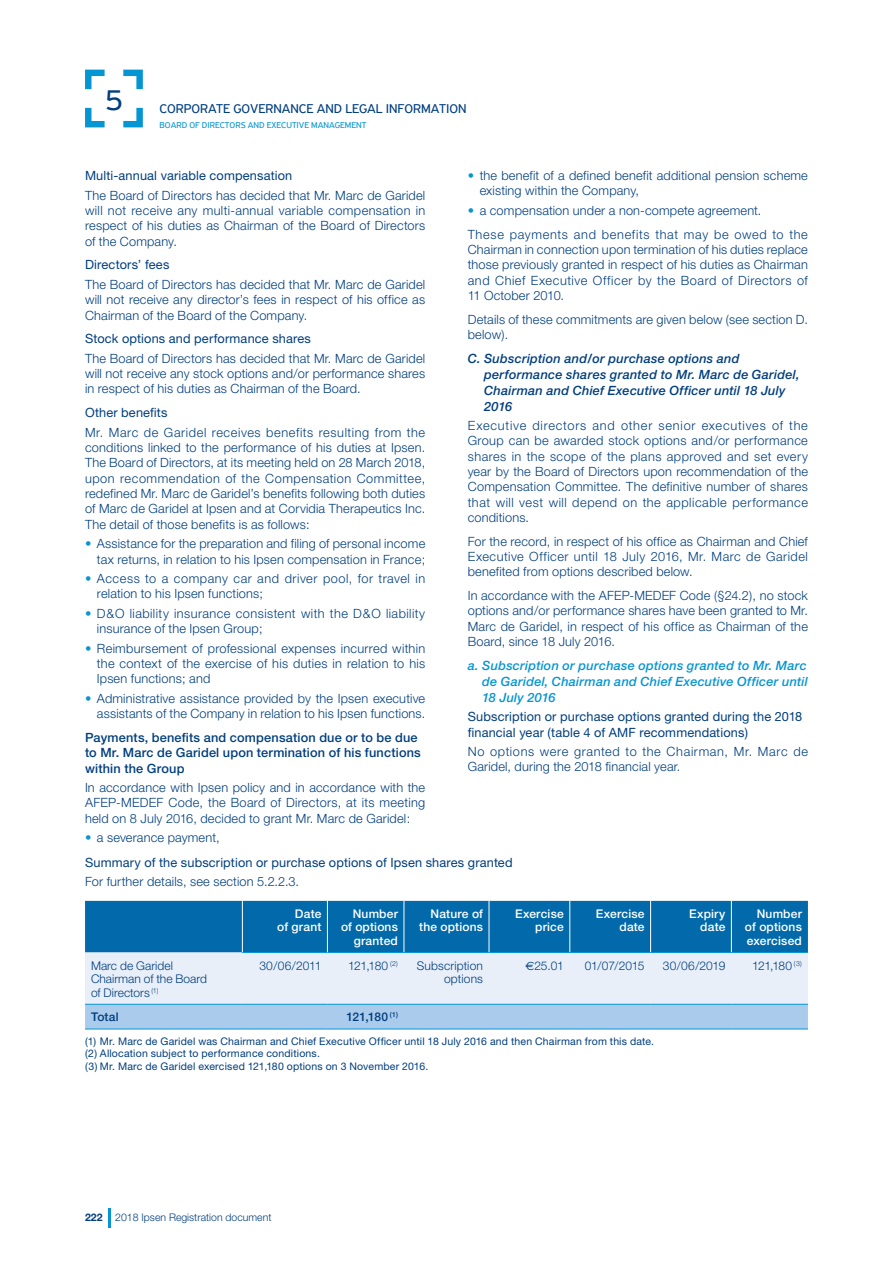
<style>
.page{position:relative;width:893px;height:1263px;background:#fff}
.page>*{position:absolute;margin:0;border:0;box-sizing:border-box;transform-origin:0 0}
.t1{font:30px "PF Highway Sans Pro";color:#003e7e}
.t2{font:13.5px "PF Highway Sans Pro";color:#003e7e}
.t3{font:300 12.75px/15.3px "Helvetica Neue";letter-spacing:.015em;color:#003e7e;text-align:justify}
.t4{font:12.75px/15.3px "Helvetica Neue";letter-spacing:.01em;color:#003e7e}
.t5{font:italic 500 12.75px/15.8px "Helvetica Neue";letter-spacing:.015em;color:#003e7e}
.t6{font:500 12.75px/15.3px "Helvetica Neue";letter-spacing:.015em;color:#003e7e}
.t7{font:italic 500 12.75px/15.8px "Helvetica Neue";letter-spacing:.015em;color:#0695d3;text-align:justify}
.t8{font:300 12.75px/15.3px "Helvetica Neue";letter-spacing:.035em;color:#003e7e}
.t9{font:300 12px/13.5px "Helvetica Neue";color:#003e7e}
.t10{font:500 12px/13.5px "Helvetica Neue";letter-spacing:.015em;color:#fff;text-align:right}
.t11{font:500 12px "Helvetica Neue";letter-spacing:.01em;color:#003e7e}
.t12{font:10.5px/12.6px "Helvetica Neue";letter-spacing:.02em;color:#003e7e}
.t13{font:300 10.5px "Helvetica Neue";color:#003e7e}
.t14{font:9px "PF Highway Sans Pro";color:#0695d3}
.s1{color:#0695d3}
.s2{font-family:"Euro Sans";font-weight:400}
.s3{font-weight:700}
</style>
<div class="page">
<svg style="left:108px;top:1208px;width:2px;height:19px"></svg>
<svg style="left:85px;top:70px;width:20px;height:19px"></svg>
<svg style="left:85px;top:108px;width:20px;height:19px"></svg>
<svg style="left:123px;top:70px;width:20px;height:19px"></svg>
<svg style="left:123px;top:108px;width:20px;height:19px"></svg>
<svg style="left:85px;top:901px;width:723px;height:128px;background:#7fb2d6"></svg>
<hr style="left:569px;top:901px;width:1px;height:51px;background:#fff">
<hr style="left:650px;top:901px;width:1px;height:51px;background:#fff">
<hr style="left:731px;top:901px;width:1px;height:51px;background:#fff">
<hr style="left:327px;top:952px;width:77px;height:1px;background:#0695d3">
<hr style="left:404px;top:952px;width:85px;height:1px;background:#0695d3">
<hr style="left:489px;top:952px;width:81px;height:1px;background:#0695d3">
<hr style="left:570px;top:952px;width:81px;height:1px;background:#0695d3">
<hr style="left:651px;top:952px;width:80px;height:1px;background:#0695d3">
<hr style="left:731px;top:952px;width:77px;height:1px;background:#0695d3">
<hr style="left:327px;top:1004px;width:77px;height:1px;background:#0695d3">
<hr style="left:404px;top:1004px;width:85px;height:1px;background:#0695d3">
<hr style="left:489px;top:1004px;width:81px;height:1px;background:#0695d3">
<hr style="left:570px;top:1004px;width:81px;height:1px;background:#0695d3">
<hr style="left:651px;top:1004px;width:80px;height:1px;background:#0695d3">
<hr style="left:731px;top:1004px;width:77px;height:1px;background:#0695d3">
<hr style="left:85px;top:1004px;width:157px;height:1px;background:#0695d3">
<hr style="left:85px;top:1029px;width:157px;height:1px;background:#0695d3">
<hr style="left:242px;top:1029px;width:85px;height:1px;background:#0695d3">
<hr style="left:327px;top:1029px;width:77px;height:1px;background:#0695d3">
<hr style="left:404px;top:1029px;width:85px;height:1px;background:#0695d3">
<hr style="left:489px;top:1029px;width:81px;height:1px;background:#0695d3">
<hr style="left:570px;top:1029px;width:81px;height:1px;background:#0695d3">
<hr style="left:651px;top:1029px;width:80px;height:1px;background:#0695d3">
<hr style="left:731px;top:1029px;width:77px;height:1px;background:#0695d3">
<hr style="left:242px;top:952px;width:85px;height:1px;background:#0695d3">
<hr style="left:242px;top:1004px;width:85px;height:1px;background:#0695d3">
<hr style="left:242px;top:901px;width:1px;height:51px;background:#fff">
<hr style="left:327px;top:901px;width:1px;height:51px;background:#fff">
<hr style="left:404px;top:901px;width:1px;height:51px;background:#fff">
<hr style="left:489px;top:901px;width:1px;height:51px;background:#fff">
<h1 class="t1" style="left:105px;top:82px;width:20px">5</h1>
<p class="t2" style="left:159px;top:100px;width:309px">CORPORATE GOVERNANCE AND LEGAL INFORMATION</p>
<p class="t14" style="left:159px;top:119px;width:208px">BOARD OF DIRECTORS AND EXECUTIVE MANAGEMENT</p>
<p class="t4" style="left:85px;top:168px;width:209px">Multi-annual variable compensation</p>
<p class="t3" style="left:85px;top:187px;width:342px">The Board of Directors has decided that Mr. Marc de Garidel will not receive any multi-annual variable compensation in respect of his duties as Chairman of the Board of Directors of the Company.</p>
<p class="t4" style="left:85px;top:257px;width:86px">Directors’ fees</p>
<p class="t3" style="left:85px;top:276px;width:342px">The Board of Directors has decided that Mr. Marc de Garidel will not receive any director’s fees in respect of his office as Chairman of the Board of the Company.</p>
<p class="t4" style="left:85px;top:331px;width:227px">Stock options and performance shares</p>
<p class="t3" style="left:85px;top:350px;width:342px">The Board of Directors has decided that Mr. Marc de Garidel will not receive any stock options and/or performance shares in respect of his duties as Chairman of the Board.</p>
<p class="t4" style="left:85px;top:405px;width:84px">Other benefits</p>
<p class="t3" style="left:85px;top:424px;width:342px">Mr. Marc de Garidel receives benefits resulting from the conditions linked to the performance of his duties at Ipsen.<br>The Board of Directors, at its meeting held on 28 March 2018, upon recommendation of the Compensation Committee, redefined Mr. Marc de Garidel’s benefits following both duties of Marc de Garidel at Ipsen and at Corvidia Therapeutics Inc.<br>The detail of those benefits is as follows:</p>
<p class="t3" style="left:85px;top:536px;width:342px;text-align:right"><span class="s1">•</span> Assistance for the preparation and filing of personal income tax returns, in relation to his Ipsen compensation in France;</p>
<p class="t3" style="left:97px;top:571px;width:330px;text-indent:-12px"><span class="s1">•</span> Access to a company car and driver pool, for travel in relation to his Ipsen functions;</p>
<p class="t3" style="left:97px;top:605px;width:330px;text-indent:-12px"><span class="s1">•</span> D&amp;O liability insurance consistent with the D&amp;O liability insurance of the Ipsen Group;</p>
<p class="t3" style="left:97px;top:640px;width:330px;text-indent:-12px"><span class="s1">•</span> Reimbursement of professional expenses incurred within the context of the exercise of his duties in relation to his Ipsen functions; and</p>
<p class="t3" style="left:85px;top:690px;width:342px;text-align:right"><span class="s1">•</span> Administrative assistance provided by the Ipsen executive assistants of the Company in relation to his Ipsen functions.</p>
<p class="t6" style="left:85px;top:730px;width:337px">Payments, benefits and compensation due or to be due to Mr. Marc de Garidel upon termination of his functions within the Group</p>
<p class="t3" style="left:85px;top:780px;width:342px">In accordance with Ipsen policy and in accordance with the AFEP-MEDEF Code, the Board of Directors, at its meeting held on 8 July 2016, decided to grant Mr. Marc de Garidel:</p>
<p class="t3" style="left:85px;top:830px;width:136px"><span class="s1">•</span> a severance payment,</p>
<p class="t3" style="left:480px;top:168px;width:330px;text-indent:-12px"><span class="s1">•</span> the benefit of a defined benefit additional pension scheme existing within the Company,</p>
<p class="t3" style="left:468px;top:198px;width:342px;line-height:23.9px"><span class="s1">•</span> a compensation under a non-compete agreement.<br>These payments and benefits that may be owed to the</p>
<p class="t3" style="left:468px;top:242px;width:342px">Chairman in connection upon termination of his duties replace those previously granted in respect of his duties as Chairman and Chief Executive Officer by the Board of Directors of 11 October 2010.</p>
<p class="t3" style="left:468px;top:311px;width:342px">Details of these commitments are given below (see section D. below).</p>
<p class="t5" style="left:484px;top:351px;width:317px;text-indent:-16px">C. Subscription and/or purchase options and performance shares granted to Mr. Marc de Garidel, Chairman and Chief Executive Officer until 18 July 2016</p>
<p class="t3" style="left:468px;top:418px;width:342px">Executive directors and other senior executives of the Group can be awarded stock options and/or performance shares in the scope of the plans approved and set every year by the Board of Directors upon recommendation of the Compensation Committee. The definitive number of shares that will vest will depend on the applicable performance conditions.</p>
<p class="t3" style="left:468px;top:533px;width:342px">For the record, in respect of his office as Chairman and Chief Executive Officer until 18 July 2016, Mr. Marc de Garidel benefited from options described below.</p>
<p class="t3" style="left:468px;top:588px;width:342px">In accordance with the AFEP-MEDEF Code (§24.2), no stock options and/or performance shares have been granted to Mr.<br>Marc de Garidel, in respect of his office as Chairman of the Board, since 18 July 2016.</p>
<p class="t7" style="left:482px;top:658px;width:327px;text-indent:-15px">a. Subscription or purchase options granted to Mr. Marc de Garidel, Chairman and Chief Executive Officer until 18 July 2016</p>
<p class="t4" style="left:468px;top:709px;width:336px">Subscription or purchase options granted during the 2018 financial year (table 4 of AMF recommendations)</p>
<p class="t8" style="left:468px;top:744px;width:342px">No options were granted to the Chairman, Mr. Marc de<br>Garidel, during the 2018 financial year.</p>
<p class="t4" style="left:85px;top:854px;width:429px">Summary of the subscription or purchase options of Ipsen shares granted</p>
<p class="t3" style="left:85px;top:874px;width:216px">For further details, see section 5.2.2.3.</p>
<p class="t10" style="left:277px;top:907px;width:46px">Date<br>of grant</p>
<p class="t10" style="left:341px;top:907px;width:58px">Number of options granted</p>
<p class="t10" style="left:419px;top:907px;width:65px">Nature of the options</p>
<p class="t10" style="left:515px;top:907px;width:50px">Exercise price</p>
<p class="t10" style="left:596px;top:907px;width:50px">Exercise date</p>
<p class="t10" style="left:689px;top:907px;width:38px">Expiry date</p>
<p class="t10" style="left:745px;top:907px;width:58px;text-align:justify;text-indent:12px">Number of options exercised</p>
<p class="t9" style="left:91px;top:958px;width:117px">Marc de Garidel<br>Chairman of the Board of Directors <sup>(1)</sup></p>
<p class="t9" style="left:259px;top:958px;width:63px">30/06/2011</p>
<p class="t9" style="left:348px;top:958px;width:51px">121,180 <sup>(2)</sup></p>
<p class="t9" style="left:417px;top:958px;width:68px;text-align:right">Subscription options</p>
<p class="t9" style="left:525px;top:958px;width:40px"><span class="s2">€</span>25.01</p>
<p class="t9" style="left:585px;top:958px;width:61px">01/07/2015</p>
<p class="t9" style="left:663px;top:958px;width:64px">30/06/2019</p>
<p class="t9" style="left:752px;top:958px;width:51px">121,180 <sup>(3)</sup></p>
<p class="t11" style="left:91px;top:1010px;width:29px">Total</p>
<p class="t11" style="left:346px;top:1010px;width:53px">121,180 <sup>(1)</sup></p>
<p class="t12" style="left:85px;top:1034px;width:571px">(1) Mr. Marc de Garidel was Chairman and Chief Executive Officer until 18 July 2016 and then Chairman from this date. (2) Allocation subject to performance conditions.<br>(3) Mr. Marc de Garidel exercised 121,180 options on 3 November 2016.</p>
<p class="t13" style="left:85px;top:1211px;width:188px"><span class="s3">222</span> 2018 Ipsen Registration document</p>
</div>
